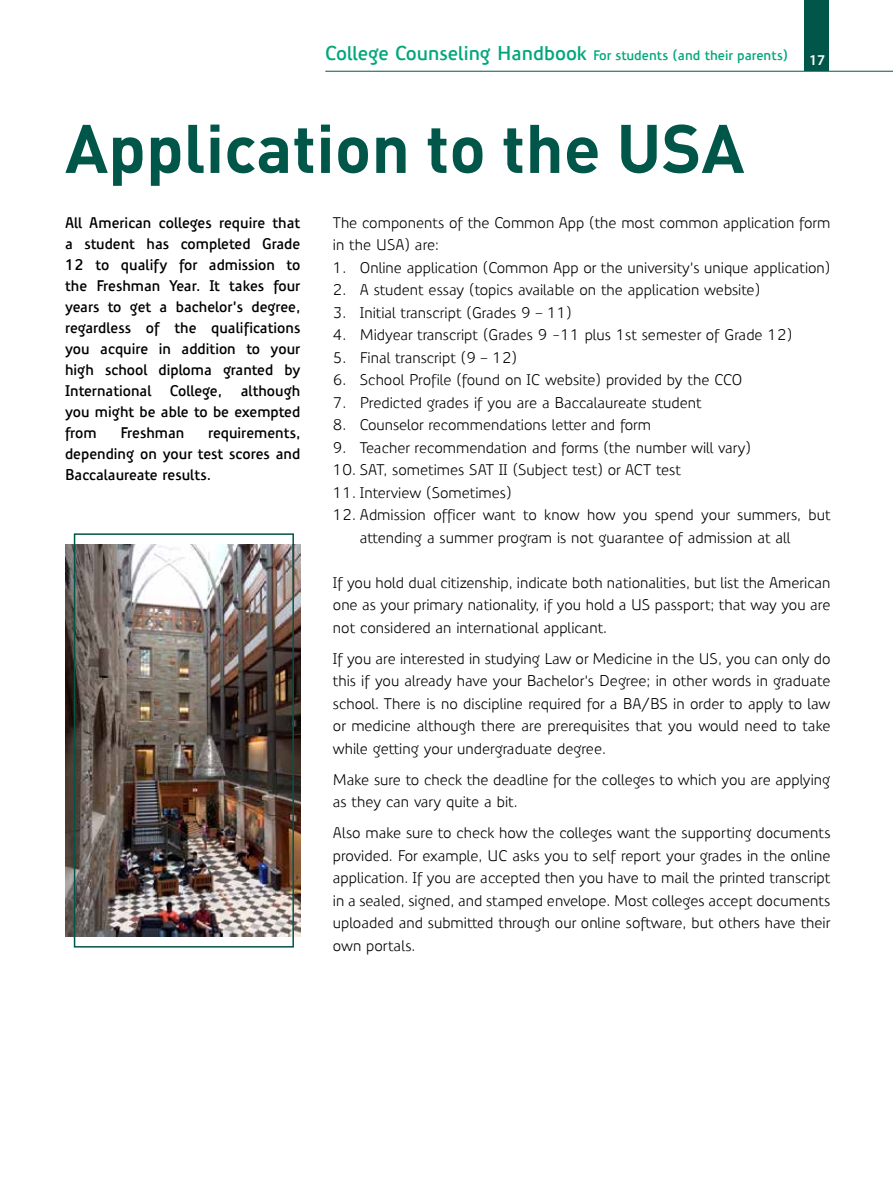
<style>
.page{position:relative;width:893px;height:1191px;background:#fff}
.page>*{position:absolute;margin:0;border:0;box-sizing:border-box;transform-origin:0 0}
.t1{font:700 67.5px "DIN Pro";color:#005648}
.t2{font:15px/22.5px "Precious Sans";color:#000}
.t3{font:600 15px/21px "Precious Sans";color:#000;text-align:justify}
.t4{font:600 15px "Myriad Pro";color:#fff}
.t5{font:600 13.5px "Precious Sans";color:#00a77b}
.s1{font-size:19.5px}
</style>
<div class="page">
<hr style="left:325px;top:71px;width:568px;height:1px;background:#005648">
<div style="left:804px;top:0;width:25px;height:71px;background:#005648"></div>
<img style="left:65px;top:545px;width:235px;height:391px">
<div style="left:74px;top:533px;width:220px;height:414px;border:2px solid #005648"></div>
<p class="t5" style="left:325px;top:47px;width:464px"><span class="s1">College Counseling Handbook</span> For students (and their parents)</p>
<p class="t4" style="left:809px;top:50px;width:18px">17</p>
<h1 class="t1" style="left:65px;top:103px;width:681px">Application to the USA</h1>
<p class="t2" style="left:333px;top:211px;width:499px">The components of the Common App (the most common application form in the USA) are:</p>
<p class="t2" style="left:333px;top:256px;width:499px">1. Online application (Common App or the university’s unique application)</p>
<p class="t2" style="left:333px;top:278px;width:429px">2. A student essay (topics available on the application website)</p>
<p class="t2" style="left:333px;top:301px;width:240px">3. Initial transcript (Grades 9 – 11)</p>
<p class="t2" style="left:333px;top:323px;width:461px">4. Midyear transcript (Grades 9 -11 plus 1st semester of Grade 12)</p>
<p class="t2" style="left:333px;top:346px;width:186px">5. Final transcript (9 – 12)</p>
<p class="t2" style="left:333px;top:368px;width:411px">6. School Profile (found on IC website) provided by the CCO</p>
<p class="t2" style="left:333px;top:391px;width:370px">7. Predicted grades if you are a Baccalaureate student</p>
<p class="t2" style="left:333px;top:413px;width:320px">8. Counselor recommendations letter and form</p>
<p class="t2" style="left:333px;top:436px;width:420px">9. Teacher recommendation and forms (the number will vary)</p>
<p class="t2" style="left:333px;top:458px;width:350px">10. SAT, sometimes SAT II (Subject test) or ACT test</p>
<p class="t2" style="left:333px;top:481px;width:180px">11. Interview (Sometimes)</p>
<p class="t2" style="left:360px;top:503px;width:472px;text-indent:-27px">12. Admission officer want to know how you spend your summers, but attending a summer program is not guarantee of admission at all</p>
<p class="t2" style="left:333px;top:571px;width:499px;text-align:justify">If you hold dual citizenship, indicate both nationalities, but list the American one as your primary nationality, if you hold a US passport; that way you are not considered an international applicant.</p>
<p class="t2" style="left:333px;top:647px;width:499px;text-align:justify">If you are interested in studying Law or Medicine in the US, you can only do this if you already have your Bachelor’s Degree; in other words in graduate school. There is no discipline required for a BA/BS in order to apply to law or medicine although there are prerequisites that you would need to take while getting your undergraduate degree.</p>
<p class="t2" style="left:333px;top:768px;width:499px">Make sure to check the deadline for the colleges to which you are applying as they can vary quite a bit.</p>
<p class="t2" style="left:333px;top:821px;width:499px;text-align:justify">Also make sure to check how the colleges want the supporting documents provided. For example, UC asks you to self report your grades in the online application. If you are accepted then you have to mail the printed transcript in a sealed, signed, and stamped envelope. Most colleges accept documents uploaded and submitted through our online software, but others have their own portals.</p>
<p class="t3" style="left:65px;top:212px;width:237px">All American colleges require that a student has completed Grade 12 to qualify for admission to the Freshman Year. It takes four years to get a bachelor’s degree, regardless of the qualifications you acquire in addition to your high school diploma granted by International College, although you might be able to be exempted from</p>
<p class="t3" style="left:65px;top:422px;width:237px;text-indent:143px">requirements, depending on your test scores and Baccalaureate results.</p>
<p class="t3" style="left:120px;top:422px;width:65px">Freshman</p>
</div>
